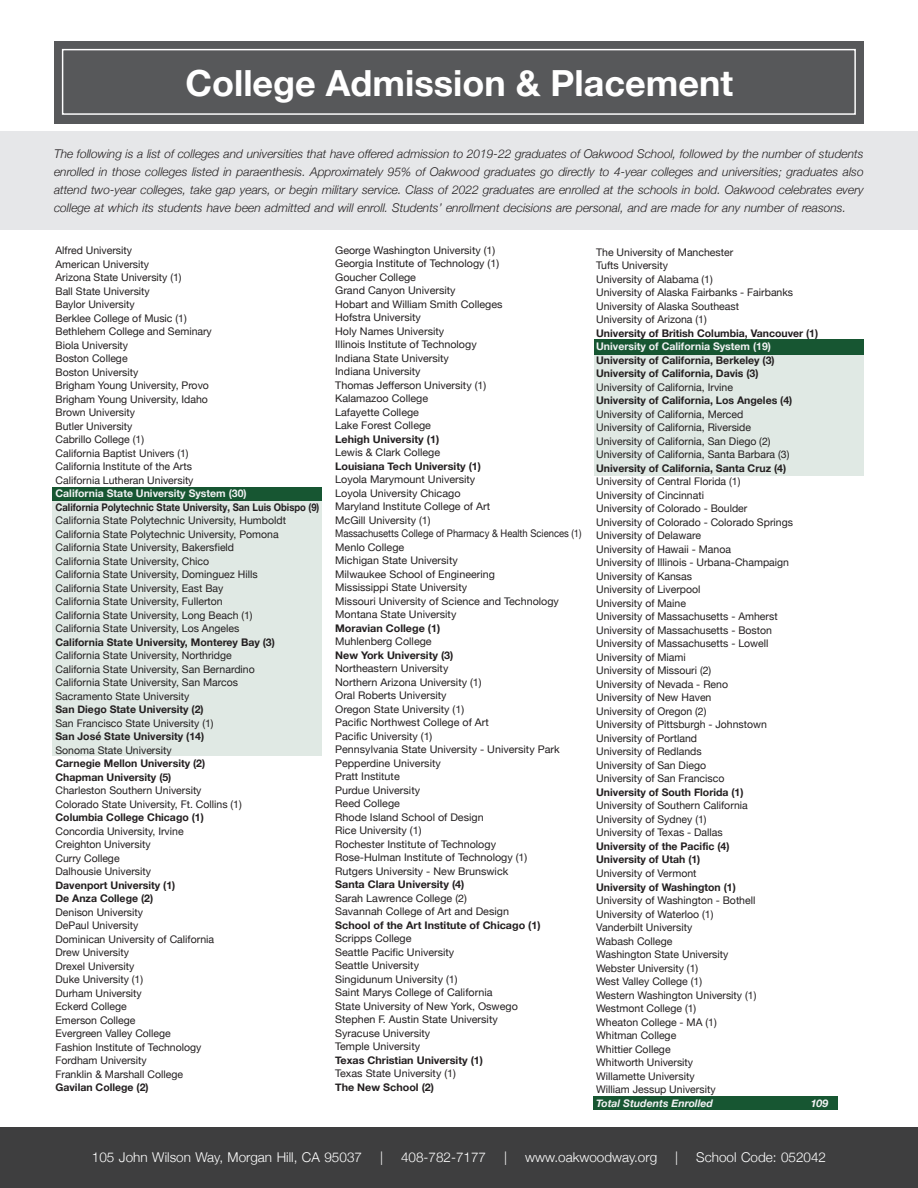
<style>
.page{position:relative;width:918px;height:1188px;background:#fff}
.page>*{position:absolute;margin:0;border:0;box-sizing:border-box;transform-origin:0 0}
.t1{font:700 36px "Helvetica Neue";color:#fff}
.t2{font:300 13.5px "Helvetica Neue";color:#fff}
.t3{font:italic 300 12px/18px "Helvetica Neue";color:#231f20;text-align:justify}
.t4{font:10.5px/13.5px "Helvetica Neue";color:#231f20}
.t5{font:700 10.5px/13.5px "Helvetica Neue";color:#231f20}
.t6{font:700 10.5px "Helvetica Neue";color:#f2f3f4}
.t7{font:700 10.5px "Helvetica Neue";color:#231f20;scale:.9 1}
.t8{font:italic 700 10.5px "Helvetica Neue";color:#f2f3f4}
</style>
<div class="page">
<div style="left:0;top:131px;width:918px;height:99px;background:#e6e7e9"></div>
<div style="left:54px;top:41px;width:810px;height:83px;background:#57585a"></div>
<div style="left:62px;top:49px;width:794px;height:66px;border:1px solid #fff"></div>
<div style="left:594px;top:1096px;width:244px;height:14px;background:#175632"></div>
<div style="left:594px;top:349px;width:270px;height:126px;background:#e0e9e4"></div>
<div style="left:594px;top:339px;width:270px;height:16px;background:#175632"></div>
<div style="left:52px;top:500px;width:270px;height:256px;background:#e0e9e4"></div>
<div style="left:52px;top:487px;width:270px;height:14px;background:#175632"></div>
<div style="left:0;top:1128px;width:918px;height:60px;background:#3e3e3f"></div>
<h1 class="t1" style="left:185px;top:55px;width:549px">College Admission &amp; Placement</h1>
<p class="t3" style="left:54px;top:144px;width:811px">The following is a list of colleges and universities that have offered admission to 2019-22 graduates of Oakwood School, followed by the number of students enrolled in those colleges listed in paraenthesis. Approximately 95% of Oakwood graduates go directly to 4-year colleges and universities; graduates also attend two-year colleges, take gap years, or begin military service. Class of 2022 graduates are enrolled at the schools in bold. Oakwood celebrates every college at which its students have been admitted and will enroll. Students’ enrollment decisions are personal, and are made for any number of reasons.</p>
<p class="t4" style="left:335px;top:244px;width:169px">George Washington University (1)<br>Georgia Institute of Technology (1)<br>Goucher College<br>Grand Canyon University<br>Hobart and William Smith Colleges<br>Hofstra University<br>Holy Names University<br>Illinois Institute of Technology<br>Indiana State University<br>Indiana University<br>Thomas Jefferson University (1)<br>Kalamazoo College<br>Lafayette College<br>Lake Forest College</p>
<p class="t5" style="left:335px;top:432px;width:106px">Lehigh University (1)</p>
<p class="t4" style="left:335px;top:446px;width:107px">Lewis &amp; Clark College</p>
<p class="t5" style="left:335px;top:459px;width:147px">Louisiana Tech University (1)</p>
<p class="t4" style="left:335px;top:473px;width:248px">Loyola Marymount University<br>Loyola University Chicago<br>Maryland Institute College of Art<br>McGill University (1)<br>Massachusetts College of Pharmacy &amp; Health Sciences (1)<br>Menlo College<br>Michigan State University<br>Milwaukee School of Engineering<br>Mississippi State University<br>Missouri University of Science and Technology<br>Montana State University</p>
<p class="t5" style="left:335px;top:621px;width:107px">Moravian College (1)</p>
<p class="t4" style="left:335px;top:635px;width:98px">Muhlenberg College</p>
<p class="t5" style="left:335px;top:648px;width:120px">New York University (3)</p>
<p class="t4" style="left:335px;top:662px;width:226px">Northeastern University<br>Northern Arizona University (1)<br>Oral Roberts University<br>Oregon State University (1)<br>Pacific Northwest College of Art<br>Pacific University (1)<br>Pennsylvania State University - University Park<br>Pepperdine University<br>Pratt Institute<br>Purdue University<br>Reed College<br>Rhode Island School of Design<br>Rice University (1)<br>Rochester Institute of Technology<br>Rose-Hulman Institute of Technology (1)<br>Rutgers University - New Brunswick</p>
<p class="t5" style="left:335px;top:878px;width:131px">Santa Clara University (4)</p>
<p class="t4" style="left:335px;top:892px;width:175px">Sarah Lawrence College (2)<br>Savannah College of Art and Design</p>
<p class="t5" style="left:335px;top:919px;width:207px">School of the Art Institute of Chicago (1)</p>
<p class="t4" style="left:335px;top:932px;width:184px">Scripps College<br>Seattle Pacific University<br>Seattle University<br>Singidunum University (1)<br>Saint Marys College of California<br>State University of New York, Oswego<br>Stephen F. Austin State University<br>Syracuse University<br>Temple University</p>
<p class="t5" style="left:335px;top:1054px;width:149px">Texas Christian University (1)</p>
<p class="t4" style="left:335px;top:1067px;width:122px">Texas State University (1)</p>
<p class="t5" style="left:335px;top:1081px;width:100px">The New School (2)</p>
<p class="t4" style="left:55px;top:244px;width:158px">Alfred University<br>American University<br>Arizona State University (1)<br>Ball State University<br>Baylor University<br>Berklee College of Music (1)<br>Bethlehem College and Seminary<br>Biola University<br>Boston College<br>Boston University<br>Brigham Young University, Provo<br>Brigham Young University, Idaho<br>Brown University<br>Butler University<br>Cabrillo College (1)<br>California Baptist Univers (1)<br>California Institute of the Arts<br>California Lutheran University</p>
<p class="t6" style="left:55px;top:485px;width:193px">California State University System (30)</p>
<p class="t7" style="left:55px;top:499px;width:295px">California Polytechnic State University, San Luis Obispo (9)</p>
<p class="t4" style="left:55px;top:514px;width:232px">California State Polytechnic University, Humboldt California State Polytechnic University, Pomona California State University, Bakersfield<br>California State University, Chico<br>California State University, Dominguez Hills California State University, East Bay<br>California State University, Fullerton<br>California State University, Long Beach (1)<br>California State University, Los Angeles</p>
<p class="t5" style="left:55px;top:635px;width:221px">California State University, Monterey Bay (3)</p>
<p class="t4" style="left:55px;top:649px;width:201px">California State University, Northridge California State University, San Bernardino California State University, San Marcos Sacramento State University</p>
<p class="t5" style="left:55px;top:703px;width:150px">San Diego State University (2)</p>
<p class="t4" style="left:55px;top:717px;width:160px">San Francisco State University (1)</p>
<p class="t5" style="left:55px;top:730px;width:150px">San José State University (14)</p>
<p class="t4" style="left:55px;top:744px;width:118px">Sonoma State University</p>
<p class="t5" style="left:55px;top:757px;width:151px">Carnegie Mellon University (2)<br>Chapman University (5)</p>
<p class="t4" style="left:55px;top:784px;width:188px">Charleston Southern University<br>Colorado State University, Ft. Collins (1)</p>
<p class="t5" style="left:55px;top:811px;width:150px">Columbia College Chicago (1)</p>
<p class="t4" style="left:55px;top:825px;width:130px">Concordia University, Irvine<br>Creighton University<br>Curry College<br>Dalhousie University</p>
<p class="t5" style="left:55px;top:878px;width:121px">Davenport University (1)<br>De Anza College (2)</p>
<p class="t4" style="left:55px;top:906px;width:160px">Denison University<br>DePaul University<br>Dominican University of California<br>Drew University<br>Drexel University<br>Duke University (1)<br>Durham University<br>Eckerd College<br>Emerson College<br>Evergreen Valley College<br>Fashion Institute of Technology<br>Fordham University<br>Franklin &amp; Marshall College</p>
<p class="t5" style="left:55px;top:1081px;width:95px">Gavilan College (2)</p>
<p class="t4" style="left:596px;top:246px;width:198px">The University of Manchester<br>Tufts University<br>University of Alabama (1)<br>University of Alaska Fairbanks - Fairbanks<br>University of Alaska Southeast<br>University of Arizona (1)</p>
<p class="t5" style="left:596px;top:327px;width:224px">University of British Columbia, Vancouver (1)</p>
<p class="t6" style="left:596px;top:338px;width:176px">University of California System (19)</p>
<p class="t5" style="left:596px;top:354px;width:180px">University of California, Berkeley (3)<br>University of California, Davis (3)</p>
<p class="t4" style="left:596px;top:381px;width:138px">University of California, Irvine</p>
<p class="t5" style="left:596px;top:394px;width:198px">University of California, Los Angeles (4)</p>
<p class="t4" style="left:596px;top:408px;width:195px">University of California, Merced University of California, Riverside University of California, San Diego (2)<br>University of California, Santa Barbara (3)</p>
<p class="t5" style="left:596px;top:462px;width:191px">University of California, Santa Cruz (4)</p>
<p class="t4" style="left:596px;top:476px;width:198px">University of Central Florida (1)<br>University of Cincinnati<br>University of Colorado - Boulder<br>University of Colorado - Colorado Springs<br>University of Delaware<br>University of Hawaii - Manoa<br>University of Illinois - Urbana-Champaign<br>University of Kansas<br>University of Liverpool<br>University of Maine<br>University of Massachusetts - Amherst<br>University of Massachusetts - Boston<br>University of Massachusetts - Lowell<br>University of Miami<br>University of Missouri (2)<br>University of Nevada - Reno<br>University of New Haven<br>University of Oregon (2)<br>University of Pittsburgh - Johnstown<br>University of Portland<br>University of Redlands<br>University of San Diego<br>University of San Francisco</p>
<p class="t5" style="left:596px;top:786px;width:149px">University of South Florida (1)</p>
<p class="t4" style="left:596px;top:800px;width:153px">University of Southern California<br>University of Sydney (1)<br>University of Texas - Dallas</p>
<p class="t5" style="left:596px;top:840px;width:135px">University of the Pacific (4)<br>University of Utah (1)</p>
<p class="t4" style="left:596px;top:867px;width:102px">University of Vermont</p>
<p class="t5" style="left:596px;top:880px;width:141px">University of Washington (1)</p>
<p class="t4" style="left:596px;top:894px;width:162px">University of Washington - Bothell<br>University of Waterloo (1)<br>Vanderbilt University<br>Wabash College<br>Washington State University<br>Webster University (1)<br>West Valley College (1)<br>Western Washington University (1)<br>Westmont College (1)<br>Wheaton College - MA (1)<br>Whitman College<br>Whittier College<br>Whitworth University<br>Willamette University<br>William Jessup University</p>
<p class="t8" style="left:596px;top:1095px;width:118px">Total Students Enrolled</p>
<p class="t8" style="left:811px;top:1095px;width:19px">109</p>
<p class="t2" style="left:92px;top:1147px;width:272px">105 John Wilson Way, Morgan Hill, CA 95037</p>
<p class="t2" style="left:380px;top:1147px;width:4px">|</p>
<p class="t2" style="left:401px;top:1147px;width:87px">408-782-7177</p>
<p class="t2" style="left:504px;top:1147px;width:4px">|</p>
<p class="t2" style="left:525px;top:1147px;width:134px">www.oakwoodway.org</p>
<p class="t2" style="left:675px;top:1147px;width:4px">|</p>
<p class="t2" style="left:696px;top:1147px;width:131px">School Code: 052042</p>
</div>
